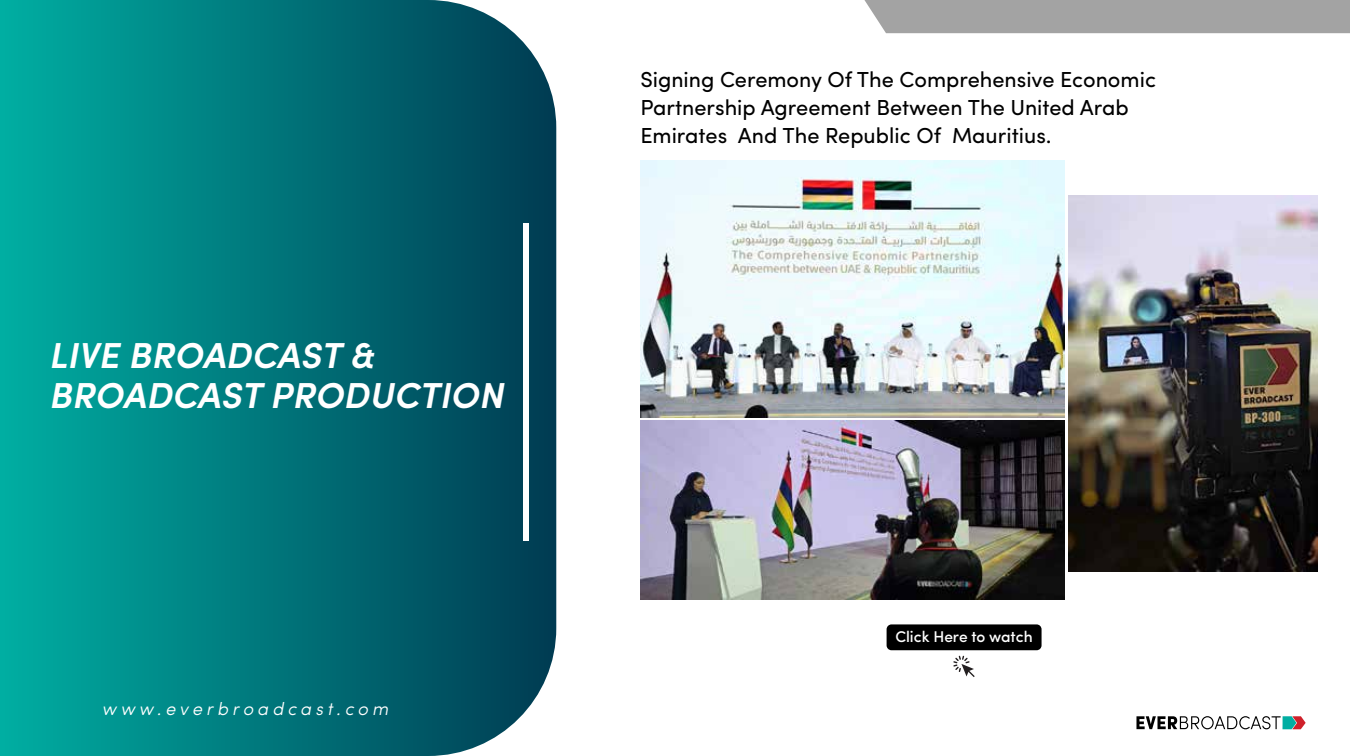
<style>
.page{position:relative;width:1350px;height:756px;background:#fff}
.page>*{position:absolute;margin:0;border:0;box-sizing:border-box;transform-origin:0 0}
.t1{font:italic 600 36.15px/40.2px "Sofia Pro";color:#fff}
.t2{font:21.75px/28.2px "Sofia Pro";color:#000}
.t3{font:italic 300 18.15px "Sofia Pro";letter-spacing:.22em;color:#fff}
.t4{font:500 15.6px "Sofia Pro";color:#fff}
</style>
<div class="page">
<svg style="left:0;top:0;width:556px;height:756px;background:#04787d"></svg>
<div style="left:523px;top:223px;width:5px;height:317px;background:#fff"></div>
<svg style="left:1136px;top:716px;width:170px;height:13px"></svg>
<div style="left:864px;top:0;width:486px;height:33px;background:#a3a3a3"></div>
<img style="left:640px;top:161px;width:425px;height:256px">
<img style="left:1069px;top:196px;width:248px;height:375px">
<img style="left:640px;top:421px;width:425px;height:178px">
<div style="left:887px;top:624px;width:155px;height:26px;background:#000;border-radius:5px"></div>
<svg style="left:953px;top:656px;width:22px;height:21px"></svg>
<h1 class="t1" style="left:49px;top:333px;width:456px">LIVE BROADCAST &amp;<br>BROADCAST PRODUCTION</h1>
<p class="t3" style="left:102px;top:695px;width:288px">www.everbroadcast.com</p>
<p class="t2" style="left:640px;top:63px;width:517px">Signing Ceremony Of The Comprehensive Economic<br>Partnership Agreement Between The United Arab<br>Emirates And The Republic Of Mauritius.</p>
<p class="t4" style="left:895px;top:625px;width:139px">Click Here to watch</p>
</div>
